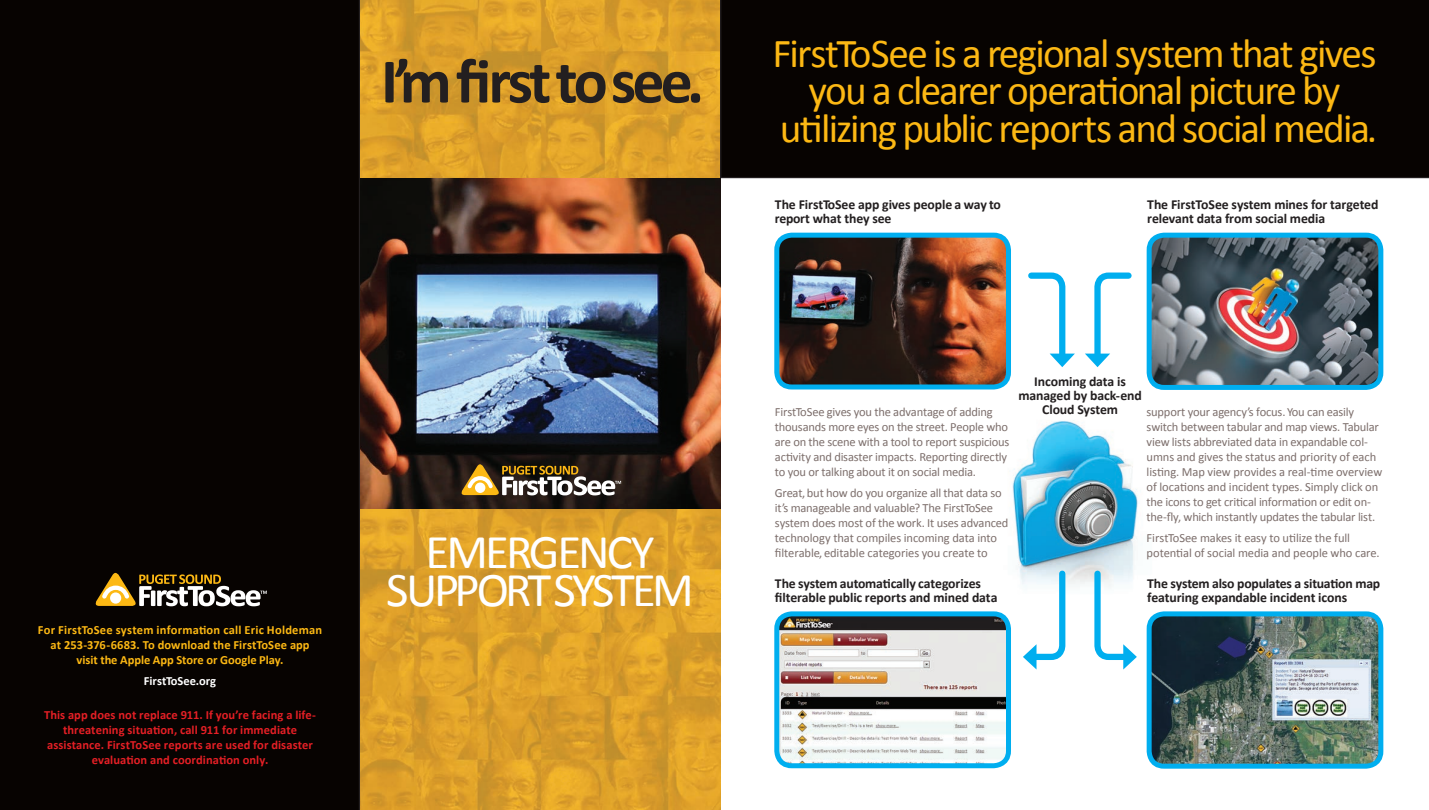
<style>
.page{position:relative;width:1429px;height:810px;background:#fff}
.page>*{position:absolute;margin:0;border:0;box-sizing:border-box;transform-origin:0 0}
.t1{font:700 63.75px "Calibri";letter-spacing:-.06em;color:#231f20}
.t2{font:48.75px/37.5px "Calibri";letter-spacing:-.065em;color:#fff;text-align:center}
.t3{font:41.25px/37.5px "Calibri";letter-spacing:-.045em;color:#fcb814;text-align:center}
.t4{font:700 13.75px/13.8px "Calibri";letter-spacing:-.01em;color:#231f20}
.t5{font:12.5px/15px "Calibri";letter-spacing:-.015em;color:#7d6f6c}
.Body_Copy{font:700 12.5px/15px "Calibri";letter-spacing:.005em;color:#e41f25;text-align:center}
.t6{font:700 12.5px/15px "Calibri";letter-spacing:.005em;color:#fcb814;text-align:center}
.t7{font:700 12.5px "Calibri";letter-spacing:-.005em;color:#fff}
</style>
<div class="page">
<div style="left:0;top:0;width:360px;height:810px;background:#070301"></div>
<img style="left:1012px;top:421px;width:126px;height:164px">
<img style="left:360px;top:0;width:360px;height:178px">
<img style="left:360px;top:178px;width:360px;height:632px">
<div style="left:720px;top:0;width:709px;height:178px;background:#070301"></div>
<svg style="left:461px;top:464px;width:160px;height:31px"></svg>
<svg style="left:96px;top:573px;width:171px;height:33px"></svg>
<img style="left:780px;top:239px;width:225px;height:145px">
<div style="left:774px;top:233px;width:237px;height:157px;border:5px solid #00aeef;border-radius:15px"></div>
<img style="left:1152px;top:235px;width:229px;height:149px">
<div style="left:1146px;top:233px;width:237px;height:157px;border:5px solid #00aeef;border-radius:15px"></div>
<img style="left:780px;top:617px;width:225px;height:145px">
<div style="left:774px;top:611px;width:237px;height:157px;border:5px solid #00aeef;border-radius:15px"></div>
<img style="left:1152px;top:617px;width:225px;height:146px">
<div style="left:1146px;top:611px;width:237px;height:158px;border:5px solid #00aeef;border-radius:15px"></div>
<svg style="left:1028px;top:272px;width:47px;height:95px"></svg>
<svg style="left:1085px;top:272px;width:47px;height:95px"></svg>
<svg style="left:1023px;top:567px;width:45px;height:103px"></svg>
<svg style="left:1091px;top:567px;width:46px;height:103px"></svg>
<p class="t1" style="left:381px;top:42px;width:324px">I’m first to see.</p>
<p class="t6" style="left:38px;top:622px;width:286px">For FirstToSee system information call Eric Holdeman at 253-376-6683. To download the FirstToSee app<br>visit the Apple App Store or Google Play.</p>
<p class="t7" style="left:144px;top:673px;width:74px">FirstToSee.org</p>
<p class="Body_Copy" style="left:44px;top:707px;width:273px">This app does not replace 911. If you’re facing a life&shy;threatening situation, call 911 for immediate assistance. FirstToSee reports are used for disaster evaluation and coordination only.</p>
<p class="t2" style="left:386px;top:531px;width:309px">EMERGENCY<br>SUPPORT SYSTEM</p>
<p class="t3" style="left:772px;top:33px;width:606px">FirstToSee is a regional system that gives you a clearer operational picture by utilizing public reports and social media.</p>
<p class="t4" style="left:775px;top:197px;width:227px">The FirstToSee app gives people a way to report what they see</p>
<p class="t4" style="left:1147px;top:197px;width:233px">The FirstToSee system mines for targeted relevant data from social media</p>
<p class="t5" style="left:775px;top:404px;width:236px">FirstToSee gives you the advantage of adding thousands more eyes on the street. People who are on the scene with a tool to report suspicious activity and disaster impacts. Reporting directly to you or talking about it on social media.</p>
<p class="t5" style="left:775px;top:484px;width:235px">Great, but how do you organize all that data so it’s manageable and valuable? The FirstToSee system does most of the work. It uses advanced technology that compiles incoming data into filterable, editable categories you create to</p>
<p class="t4" style="left:1018px;top:374px;width:125px;text-align:center">Incoming data is managed by back-end<br>Cloud System</p>
<p class="t5" style="left:1146px;top:404px;width:237px">support your agency’s focus. You can easily switch between tabular and map views. Tabular view lists abbreviated data in expandable col&shy;umns and gives the status and priority of each listing. Map view provides a real-time overview of locations and incident types. Simply click on the icons to get critical information or edit on&shy;the-fly, which instantly updates the tabular list.</p>
<p class="t5" style="left:1146px;top:529px;width:234px">FirstToSee makes it easy to utilize the full potential of social media and people who care.</p>
<p class="t4" style="left:775px;top:576px;width:224px">The system automatically categorizes filterable public reports and mined data</p>
<p class="t4" style="left:1147px;top:576px;width:234px">The system also populates a situation map featuring expandable incident icons</p>
</div>
